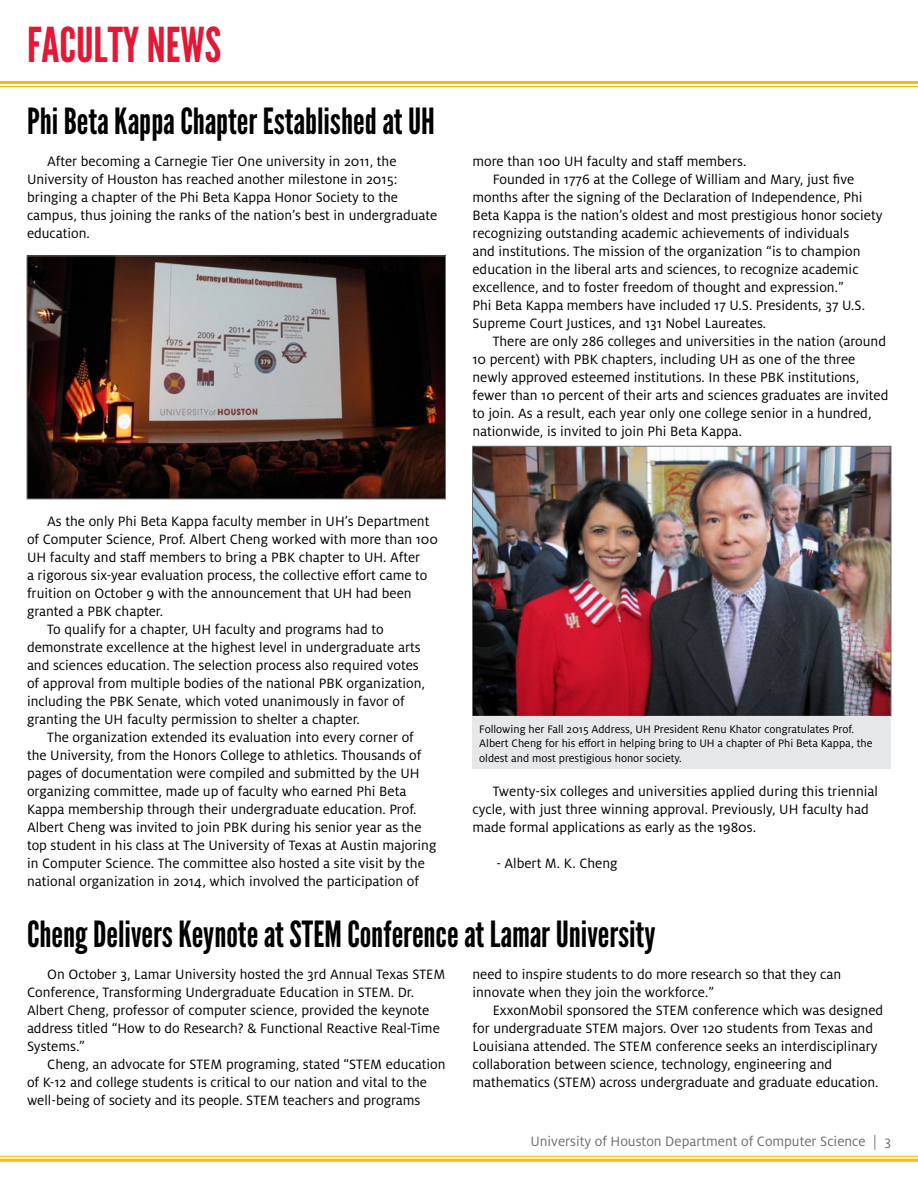
<style>
.page{position:relative;width:918px;height:1188px;background:#fff}
.page>*{position:absolute;margin:0;border:0;box-sizing:border-box;transform-origin:0 0}
.t1{font:48px "League Gothic";color:#e31837}
.t2{font:36px "League Gothic";color:#000}
.t3{font:15px/18px "Milo OT";color:#000}
.t4{font:15px "Milo OT";color:#6d6e71}
.t5{font:12px/14.4px "Milo OT";color:#000}
</style>
<div class="page">
<hr style="left:0;top:1156px;width:918px;height:1px;background:#f9be00">
<hr style="left:0;top:1159px;width:918px;height:3px;background:#f9be00">
<hr style="left:0;top:81px;width:918px;height:3px;background:#f9be00">
<hr style="left:0;top:86px;width:918px;height:1px;background:#f9be00">
<img style="left:29px;top:258px;width:415px;height:239px">
<div style="left:27px;top:256px;width:419px;height:243px;border:1px solid #6d6e71"></div>
<img style="left:474px;top:448px;width:415px;height:267px">
<div style="left:472px;top:446px;width:419px;height:271px;border:1px solid #6d6e71"></div>
<div style="left:472px;top:716px;width:419px;height:52px;background:#e6e7e8"></div>
<h1 class="t1" style="left:27px;top:17px;width:196px">FACULTY NEWS</h1>
<h2 class="t2" style="left:27px;top:100px;width:409px">Phi Beta Kappa Chapter Established at UH</h2>
<p class="t3" style="left:27px;top:152px;width:412px;text-indent:20px">After becoming a Carnegie Tier One university in 2011, the University of Houston has reached another milestone in 2015: bringing a chapter of the Phi Beta Kappa Honor Society to the campus, thus joining the ranks of the nation’s best in undergraduate education.</p>
<p class="t3" style="left:47px;top:512px;width:384px">As the only Phi Beta Kappa faculty member in UH’s Department</p>
<p class="t3" style="left:27px;top:530px;width:413px">of Computer Science, Prof. Albert Cheng worked with more than 100</p>
<p class="t3" style="left:27px;top:548px;width:395px">UH faculty and staff members to bring a PBK chapter to UH. After</p>
<p class="t3" style="left:27px;top:566px;width:402px">a rigorous six-year evaluation process, the collective effort came to</p>
<p class="t3" style="left:27px;top:584px;width:386px">fruition on October 9 with the announcement that UH had been</p>
<p class="t3" style="left:27px;top:602px;width:138px">granted a PBK chapter.</p>
<p class="t3" style="left:47px;top:620px;width:338px">To qualify for a chapter, UH faculty and programs had to</p>
<p class="t3" style="left:27px;top:638px;width:395px">demonstrate excellence at the highest level in undergraduate arts</p>
<p class="t3" style="left:27px;top:656px;width:393px">and sciences education. The selection process also required votes</p>
<p class="t3" style="left:27px;top:674px;width:400px">of approval from multiple bodies of the national PBK organization,</p>
<p class="t3" style="left:27px;top:692px;width:379px">including the PBK Senate, which voted unanimously in favor of</p>
<p class="t3" style="left:27px;top:710px;width:334px">granting the UH faculty permission to shelter a chapter.</p>
<p class="t3" style="left:47px;top:728px;width:368px">The organization extended its evaluation into every corner of</p>
<p class="t3" style="left:27px;top:746px;width:396px">the University, from the Honors College to athletics. Thousands of</p>
<p class="t3" style="left:27px;top:764px;width:394px">pages of documentation were compiled and submitted by the UH</p>
<p class="t3" style="left:27px;top:782px;width:381px">organizing committee, made up of faculty who earned Phi Beta</p>
<p class="t3" style="left:27px;top:800px;width:391px">Kappa membership through their undergraduate education. Prof.</p>
<p class="t3" style="left:27px;top:818px;width:396px">Albert Cheng was invited to join PBK during his senior year as the</p>
<p class="t3" style="left:27px;top:836px;width:411px">top student in his class at The University of Texas at Austin majoring</p>
<p class="t3" style="left:27px;top:854px;width:399px">in Computer Science. The committee also hosted a site visit by the</p>
<p class="t3" style="left:27px;top:872px;width:393px">national organization in 2014, which involved the participation of</p>
<p class="t3" style="left:472px;top:152px;width:275px">more than 100 UH faculty and staff members.</p>
<p class="t3" style="left:493px;top:170px;width:363px">Founded in 1776 at the College of William and Mary, just five</p>
<p class="t3" style="left:472px;top:188px;width:392px">months after the signing of the Declaration of Independence, Phi</p>
<p class="t3" style="left:472px;top:206px;width:412px">Beta Kappa is the nation’s oldest and most prestigious honor society</p>
<p class="t3" style="left:472px;top:224px;width:378px">recognizing outstanding academic achievements of individuals</p>
<p class="t3" style="left:472px;top:242px;width:390px">and institutions. The mission of the organization “is to champion</p>
<p class="t3" style="left:472px;top:260px;width:388px">education in the liberal arts and sciences, to recognize academic</p>
<p class="t3" style="left:472px;top:278px;width:373px">excellence, and to foster freedom of thought and expression.”</p>
<p class="t3" style="left:472px;top:296px;width:394px">Phi Beta Kappa members have included 17 U.S. Presidents, 37 U.S.</p>
<p class="t3" style="left:472px;top:314px;width:295px">Supreme Court Justices, and 131 Nobel Laureates.</p>
<p class="t3" style="left:493px;top:332px;width:395px">There are only 286 colleges and universities in the nation (around</p>
<p class="t3" style="left:472px;top:350px;width:384px">10 percent) with PBK chapters, including UH as one of the three</p>
<p class="t3" style="left:472px;top:368px;width:388px">newly approved esteemed institutions. In these PBK institutions,</p>
<p class="t3" style="left:472px;top:386px;width:417px">fewer than 10 percent of their arts and sciences graduates are invited</p>
<p class="t3" style="left:472px;top:404px;width:401px">to join. As a result, each year only one college senior in a hundred,</p>
<p class="t3" style="left:472px;top:422px;width:271px">nationwide, is invited to join Phi Beta Kappa.</p>
<p class="t5" style="left:479px;top:722px;width:395px">Following her Fall 2015 Address, UH President Renu Khator congratulates Prof.<br>Albert Cheng for his effort in helping bring to UH a chapter of Phi Beta Kappa, the oldest and most prestigious honor society.</p>
<p class="t3" style="left:472px;top:782px;width:407px;text-indent:20px">Twenty-six colleges and universities applied during this triennial cycle, with just three winning approval. Previously, UH faculty had made formal applications as early as the 1980s.</p>
<p class="t3" style="left:496px;top:854px;width:123px">- Albert M. K. Cheng</p>
<h2 class="t2" style="left:27px;top:913px;width:630px">Cheng Delivers Keynote at STEM Conference at Lamar University</h2>
<p class="t3" style="left:27px;top:965px;width:420px;text-indent:20px">On October 3, Lamar University hosted the 3rd Annual Texas STEM Conference, Transforming Undergraduate Education in STEM. Dr.<br>Albert Cheng, professor of computer science, provided the keynote address titled “How to do Research? &amp; Functional Reactive Real-Time Systems.”</p>
<p class="t3" style="left:27px;top:1055px;width:420px;text-indent:20px">Cheng, an advocate for STEM programing, stated “STEM education of K-12 and college students is critical to our nation and vital to the well-being of society and its people. STEM teachers and programs</p>
<p class="t3" style="left:472px;top:965px;width:370px">need to inspire students to do more research so that they can innovate when they join the workforce.”</p>
<p class="t3" style="left:472px;top:1001px;width:412px;text-indent:20px">ExxonMobil sponsored the STEM conference which was designed for undergraduate STEM majors. Over 120 students from Texas and Louisiana attended. The STEM conference seeks an interdisciplinary collaboration between science, technology, engineering and mathematics (STEM) across undergraduate and graduate education.</p>
<p class="t4" style="left:530px;top:1133px;width:362px">University of Houston Department of Computer Science | 3</p>
</div>
